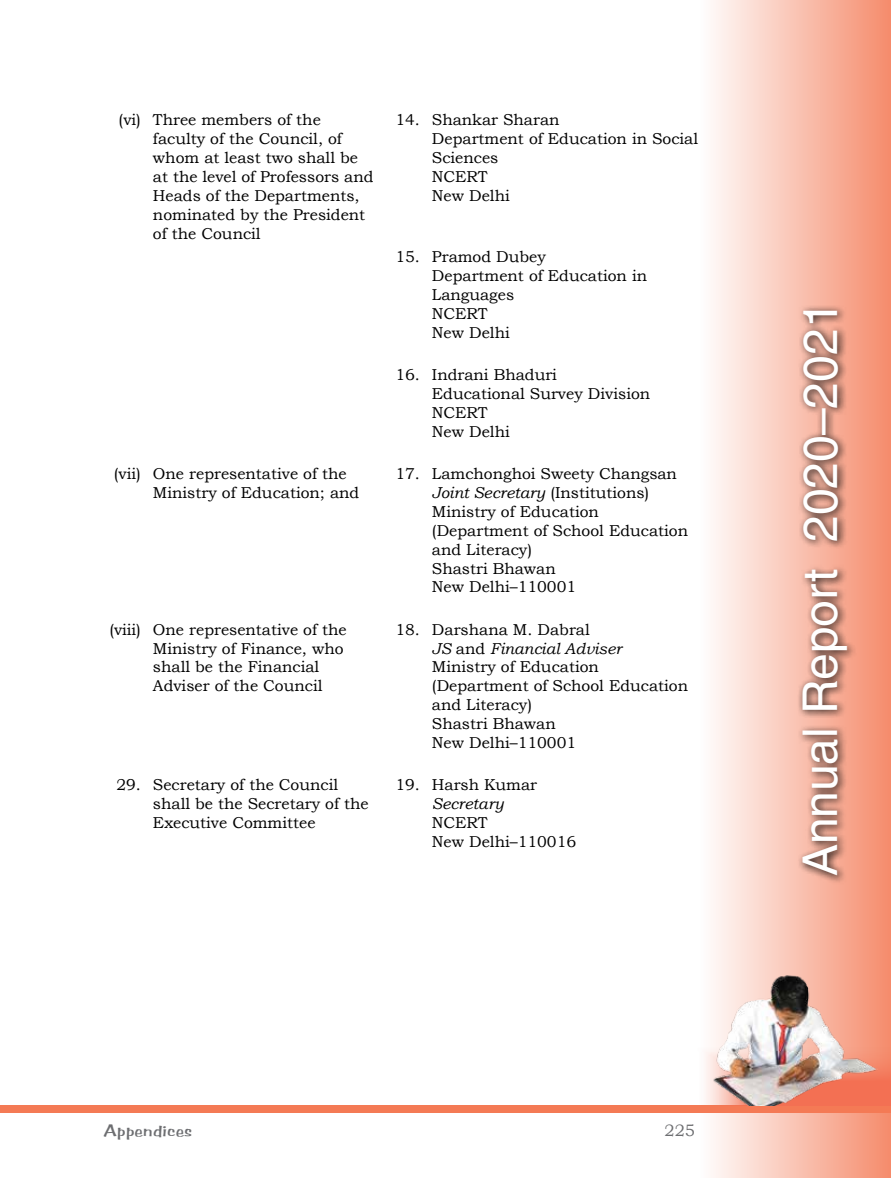
<style>
.page{position:relative;width:891px;height:1178px;background:#fff}
.page>*{position:absolute;margin:0;border:0;box-sizing:border-box;transform-origin:0 0}
.t1{font:48px "Helvetica LT Std";color:#fff}
.t2{font:16.5px "Benguiat Frisky";color:#6d6e71;scale:1.4 1}
.t3{font:16.5px "Bookman Old Style";color:#6d6e71}
.t4{font:15.75px/18.9px "Bookman Old Style";color:#000}
.s1{font-style:italic}
</style>
<div class="page">
<div style="left:699px;top:0;width:192px;height:1177px;background:linear-gradient(to right,#fefefe,#f58c6c)"></div>
<div style="left:0;top:1105px;width:891px;height:7px;background:#f47a55"></div>
<div style="left:797px;top:304px;width:60px;height:580px;background:#000;opacity:.95"></div>
<svg style="left:699px;top:1044px;width:192px;height:61px"></svg>
<img style="left:710px;top:973px;width:168px;height:132px">
<p class="t4" style="left:153px;top:111px;width:222px;text-indent:-34px">(vi) Three members of the faculty of the Council, of whom at least two shall be at the level of Professors and<br>Heads of the Departments, nominated by the President of the Council</p>
<p class="t4" style="left:432px;top:111px;width:268px;text-indent:-37px">14. Shankar Sharan<br>Department of Education in Social<br>Sciences<br>NCERT<br>New Delhi</p>
<p class="t4" style="left:432px;top:247px;width:217px;text-indent:-37px">15. Pramod Dubey<br>Department of Education in<br>Languages<br>NCERT<br>New Delhi</p>
<p class="t4" style="left:432px;top:365px;width:220px;text-indent:-37px">16. Indrani Bhaduri<br>Educational Survey Division<br>NCERT<br>New Delhi</p>
<p class="t4" style="left:153px;top:464px;width:208px;text-indent:-39px">(vii) One representative of the<br>Ministry of Education; and</p>
<p class="t4" style="left:432px;top:464px;width:258px;text-indent:-37px">17. Lamchonghoi Sweety Changsan<br><span class="s1">Joint Secretary</span> (Institutions)<br>Ministry of Education (Department of School Education and Literacy)<br>Shastri Bhawan<br>New Delhi–110001</p>
<p class="t4" style="left:153px;top:619px;width:195px;text-indent:-44px">(viii) One representative of the<br>Ministry of Finance, who shall be the Financial<br>Adviser of the Council</p>
<p class="t4" style="left:432px;top:619px;width:258px;text-indent:-37px">18. Darshana M. Dabral<br><span class="s1">JS</span> and <span class="s1">Financial Adviser<br></span>Ministry of Education (Department of School Education and Literacy)<br>Shastri Bhawan<br>New Delhi–110001</p>
<p class="t4" style="left:153px;top:775px;width:217px;text-indent:-37px">29. Secretary of the Council shall be the Secretary of the<br>Executive Committee</p>
<p class="t4" style="left:432px;top:775px;width:146px;text-indent:-37px">19. Harsh Kumar<br><span class="s1">Secretary<br></span>NCERT<br>New Delhi–110016</p>
<p class="t2" style="left:104px;top:1119px;width:65px">Appendices</p>
<p class="t3" style="left:665px;top:1119px;width:32px">225</p>
<h1 class="t1" style="left:792px;top:876px;width:576px;rotate:-90deg">Annual Report 2020–2021</h1>
</div>
